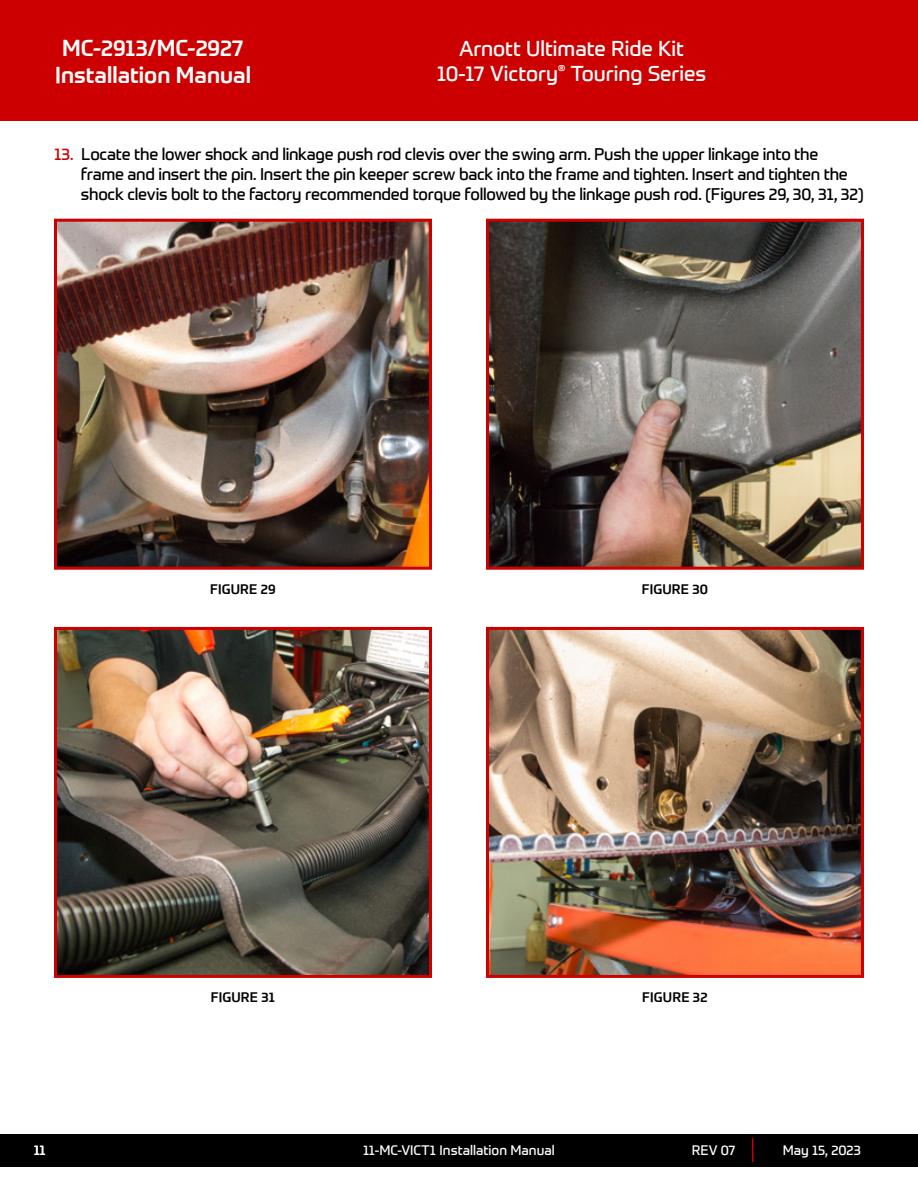
<style>
.page{position:relative;width:918px;height:1188px;background:#fff}
.page>*{position:absolute;margin:0;border:0;box-sizing:border-box;transform-origin:0 0}
.t1{font:500 22.5px/27px "Prometo";color:#fff;text-align:center}
.t2{font:21px/25.2px "Prometo";color:#fff;text-align:center}
.t3{font:16.5px/19.8px "Prometo";letter-spacing:-.015em;color:#000}
.t4{font:13.5px "Prometo";color:#fff}
.t5{font:500 13.5px "Prometo";letter-spacing:.01em;color:#000}
.s1{color:#c00}
</style>
<div class="page">
<div style="left:0;top:1134px;width:918px;height:32px;background:#000"></div>
<svg style="left:752px;top:1138px;width:1px;height:24px"></svg>
<img style="left:58px;top:223px;width:370px;height:343px">
<div style="left:54px;top:219px;width:378px;height:351px;border:3px solid #c00"></div>
<img style="left:490px;top:223px;width:370px;height:343px">
<div style="left:486px;top:219px;width:378px;height:351px;border:3px solid #c00"></div>
<img style="left:58px;top:631px;width:370px;height:343px">
<div style="left:54px;top:627px;width:378px;height:351px;border:3px solid #c00"></div>
<img style="left:490px;top:631px;width:370px;height:343px">
<div style="left:486px;top:627px;width:378px;height:351px;border:3px solid #c00"></div>
<div style="left:0;top:0;width:918px;height:120px;background:#c00"></div>
<h1 class="t1" style="left:55px;top:34px;width:197px">MC-2913/MC-2927<br>Installation Manual</h1>
<p class="t2" style="left:437px;top:35px;width:271px">Arnott Ultimate Ride Kit<br>10-17 Victory<sup>®</sup> Touring Series</p>
<p class="t3" style="left:81px;top:144px;width:784px;text-indent:-27px"><span class="s1">13.</span> Locate the lower shock and linkage push rod clevis over the swing arm. Push the upper linkage into the frame and insert the pin. Insert the pin keeper screw back into the frame and tighten. Insert and tighten the shock clevis bolt to the factory recommended torque followed by the linkage push rod. (Figures 29, 30, 31, 32)</p>
<p class="t5" style="left:210px;top:580px;width:67px">FIGURE 29</p>
<p class="t5" style="left:642px;top:580px;width:68px">FIGURE 30</p>
<p class="t5" style="left:211px;top:989px;width:66px">FIGURE 31</p>
<p class="t5" style="left:642px;top:989px;width:67px">FIGURE 32</p>
<p class="t4" style="left:375px;top:1142px;width:170px">XX-xxxx Installation Manual</p>
<p class="t4" style="left:692px;top:1142px;width:45px">REV 07</p>
<p class="t4" style="left:783px;top:1142px;width:80px">May 15, 2023</p>
<p class="t4" style="left:34px;top:1142px;width:14px">11</p>
<p class="t4" style="left:363px;top:1142px;width:193px">11-MC-VICT1 Installation Manual</p>
</div>
